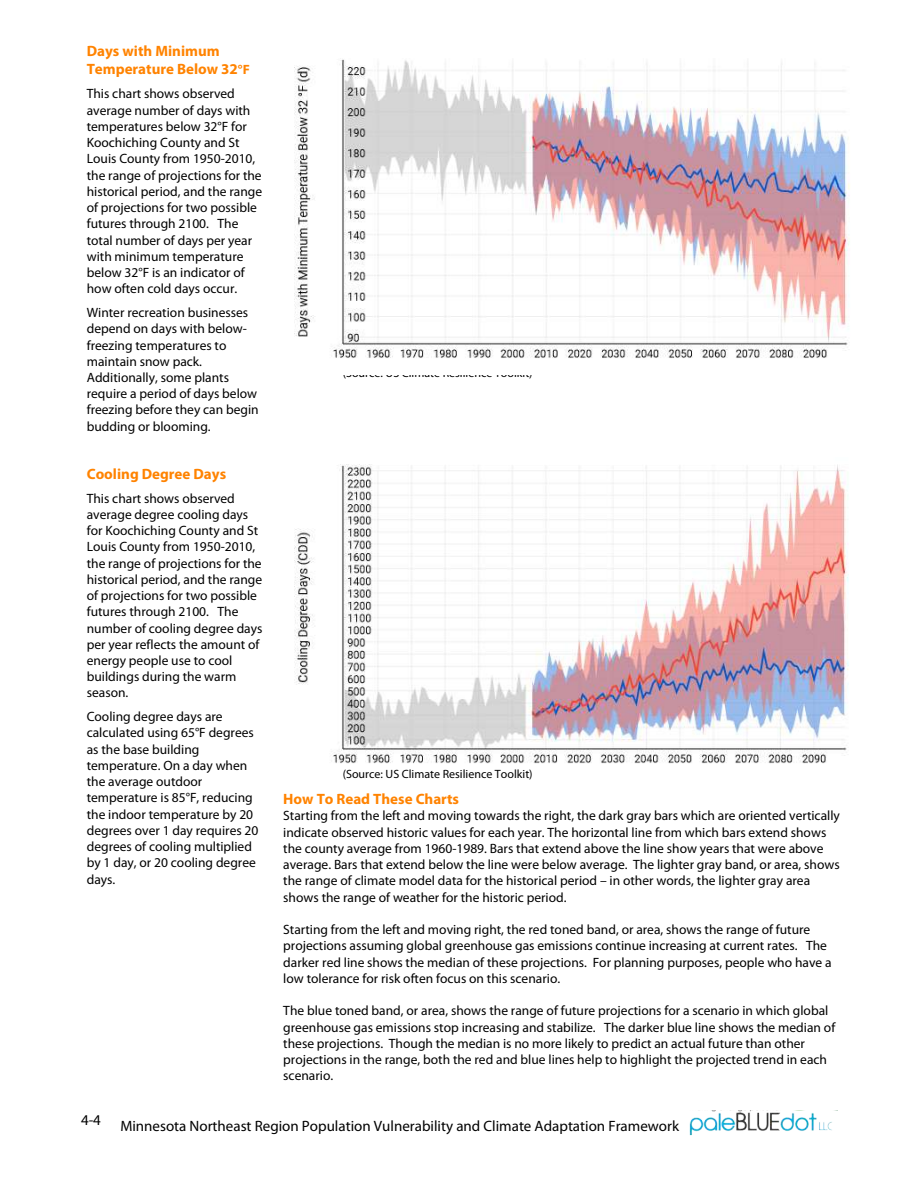
<style>
.page{position:relative;width:918px;height:1188px;background:#fff}
.page>*{position:absolute;margin:0;border:0;box-sizing:border-box;transform-origin:0 0}
.t1{font:15px "Myriad Pro";color:#000}
.t2{font:700 15px/18.6px "Myriad Pro";color:#ff8300}
.t3{font:13.5px/16.2px "Myriad Pro";color:#000}
.t4{font:12px "Myriad Pro";color:#000}
.s1{font-size:13.5px}
</style>
<div class="page">
<img style="left:295px;top:464px;width:554px;height:300px">
<img style="left:690px;top:1111px;width:142px;height:25px">
<img style="left:295px;top:59px;width:555px;height:299px">
<p class="t2" style="left:87px;top:43px;width:165px">Days with Minimum<br>Temperature Below 32<span class="s1">°F</span></p>
<p class="t3" style="left:87px;top:87px;width:177px">This chart shows observed average number of days with temperatures below 32°F for<br>Koochiching County and St<br>Louis County from 1950-2010, the range of projections for the historical period, and the range of projections for two possible futures through 2100. The total number of days per year with minimum temperature below 32°F is an indicator of how often cold days occur.</p>
<p class="t3" style="left:87px;top:306px;width:174px">Winter recreation businesses depend on days with below&shy;freezing temperatures to maintain snow pack.<br>Additionally, some plants require a period of days below freezing before they can begin budding or blooming.</p>
<p class="t2" style="left:87px;top:465px;width:141px">Cooling Degree Days</p>
<p class="t3" style="left:87px;top:491px;width:177px">This chart shows observed average degree cooling days for Koochiching County and St<br>Louis County from 1950-2010, the range of projections for the historical period, and the range of projections for two possible futures through 2100. The number of cooling degree days per year reflects the amount of energy people use to cool buildings during the warm season.</p>
<p class="t3" style="left:87px;top:710px;width:173px">Cooling degree days are calculated using 65°F degrees as the base building temperature. On a day when the average outdoor temperature is 85°F, reducing the indoor temperature by 20 degrees over 1 day requires 20 degrees of cooling multiplied by 1 day, or 20 cooling degree days.</p>
<p class="t4" style="left:343px;top:368px;width:192px">(Source: US Climate Resilience Toolkit)</p>
<p class="t4" style="left:343px;top:769px;width:192px">(Source: US Climate Resilience Toolkit)</p>
<p class="t2" style="left:283px;top:791px;width:177px">How To Read These Charts</p>
<p class="t3" style="left:283px;top:809px;width:558px">Starting from the left and moving towards the right, the dark gray bars which are oriented vertically indicate observed historic values for each year. The horizontal line from which bars extend shows the county average from 1960-1989. Bars that extend above the line show years that were above average. Bars that extend below the line were below average. The lighter gray band, or area, shows the range of climate model data for the historical period – in other words, the lighter gray area shows the range of weather for the historic period.</p>
<p class="t3" style="left:283px;top:923px;width:550px">Starting from the left and moving right, the red toned band, or area, shows the range of future projections assuming global greenhouse gas emissions continue increasing at current rates. The darker red line shows the median of these projections. For planning purposes, people who have a low tolerance for risk often focus on this scenario.</p>
<p class="t3" style="left:283px;top:1004px;width:553px">The blue toned band, or area, shows the range of future projections for a scenario in which global greenhouse gas emissions stop increasing and stabilize. The darker blue line shows the median of these projections. Though the median is no more likely to predict an actual future than other projections in the range, both the red and blue lines help to highlight the projected trend in each scenario.</p>
<p class="t1" style="left:81px;top:1114px;width:21px">4-4</p>
<p class="t1" style="left:120px;top:1119px;width:560px">Minnesota Northeast Region Population Vulnerability and Climate Adaptation Framework</p>
</div>
